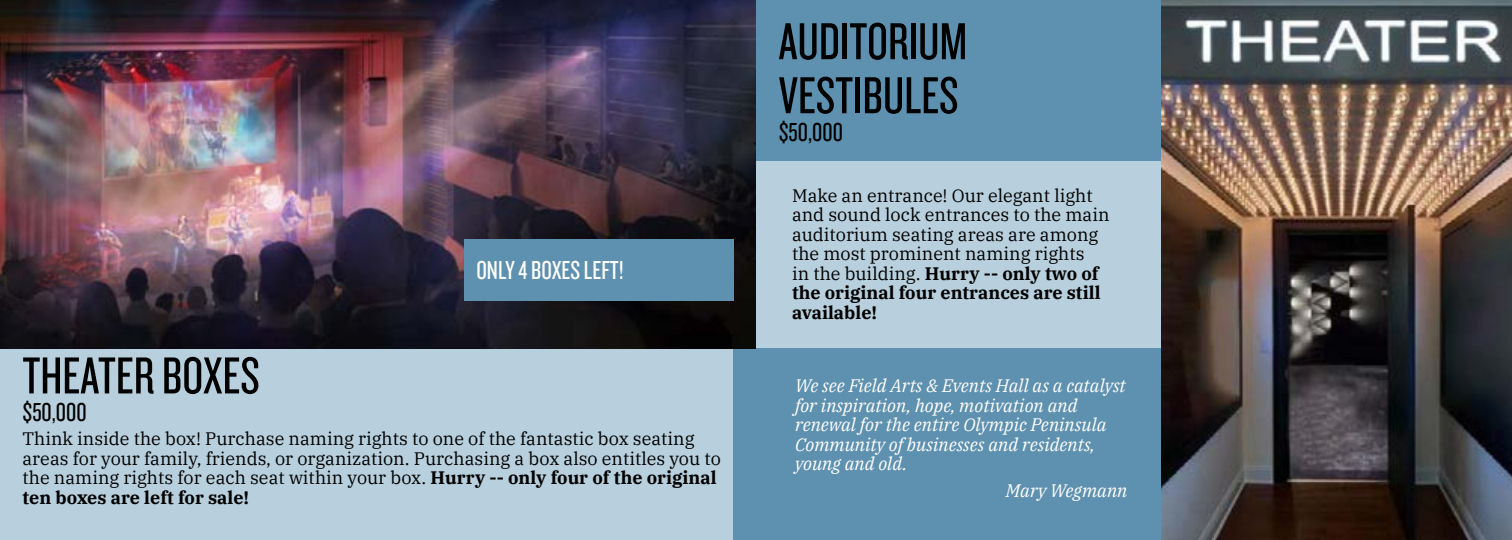
<style>
.page{position:relative;width:1512px;height:540px;background:#b8d0dd}
.page>*{position:absolute;margin:0;border:0;box-sizing:border-box;transform-origin:0 0}
.t1{font:54px/54px "Knockout HTF28 Junior Featherwt";color:#000101}
.t2{font:27px "Knockout HTF28 Junior Featherwt";color:#fff}
.t3{font:27px "Knockout HTF28 Junior Featherwt";color:#000}
.t4{font:18px/19.5px "IBM Plex Serif";color:#000}
.t5{font:italic 18px/19.5px "IBM Plex Serif";color:#fff}
.s1{font-weight:700}
</style>
<div class="page">
<div style="left:734px;top:0;width:778px;height:161px;background:#5e90af"></div>
<img style="left:1161px;top:0;width:351px;height:540px">
<div style="left:734px;top:349px;width:427px;height:191px;background:#5e90af"></div>
<img style="left:0;top:0;width:756px;height:349px">
<div style="left:464px;top:239px;width:270px;height:62px;background:#5e90af"></div>
<h1 class="t1" style="left:22px;top:350px;width:239px">THEATER BOXES</h1>
<h2 class="t3" style="left:22px;top:399px;width:66px">$50,000</h2>
<h2 class="t2" style="left:476px;top:257px;width:149px">ONLY 4 BOXES LEFT!</h2>
<p class="t4" style="left:22px;top:427px;width:700px">Think inside the box! Purchase naming rights to one of the fantastic box seating areas for your family, friends, or organization. Purchasing a box also entitles you to the naming rights for each seat within your box. <span class="s1">Hurry -- only four of the original ten boxes are left for sale!</span></p>
<h1 class="t1" style="left:778px;top:16px;width:190px">AUDITORIUM<br>VESTIBULES</h1>
<h2 class="t3" style="left:779px;top:119px;width:66px">$50,000</h2>
<p class="t4" style="left:792px;top:184px;width:319px">Make an entrance! Our elegant light and sound lock entrances to the main auditorium seating areas are among the most prominent naming rights<br>in the building. <span class="s1">Hurry -- only two of the original four entrances are still available!</span></p>
<p class="t5" style="left:795px;top:375px;width:332px">We see Field Arts &amp; Events Hall as a catalyst for inspiration, hope, motivation and renewal for the entire Olympic Peninsula Community of businesses and residents, young and old.</p>
<p class="t5" style="left:1006px;top:480px;width:123px">Mary Wegmann</p>
</div>
